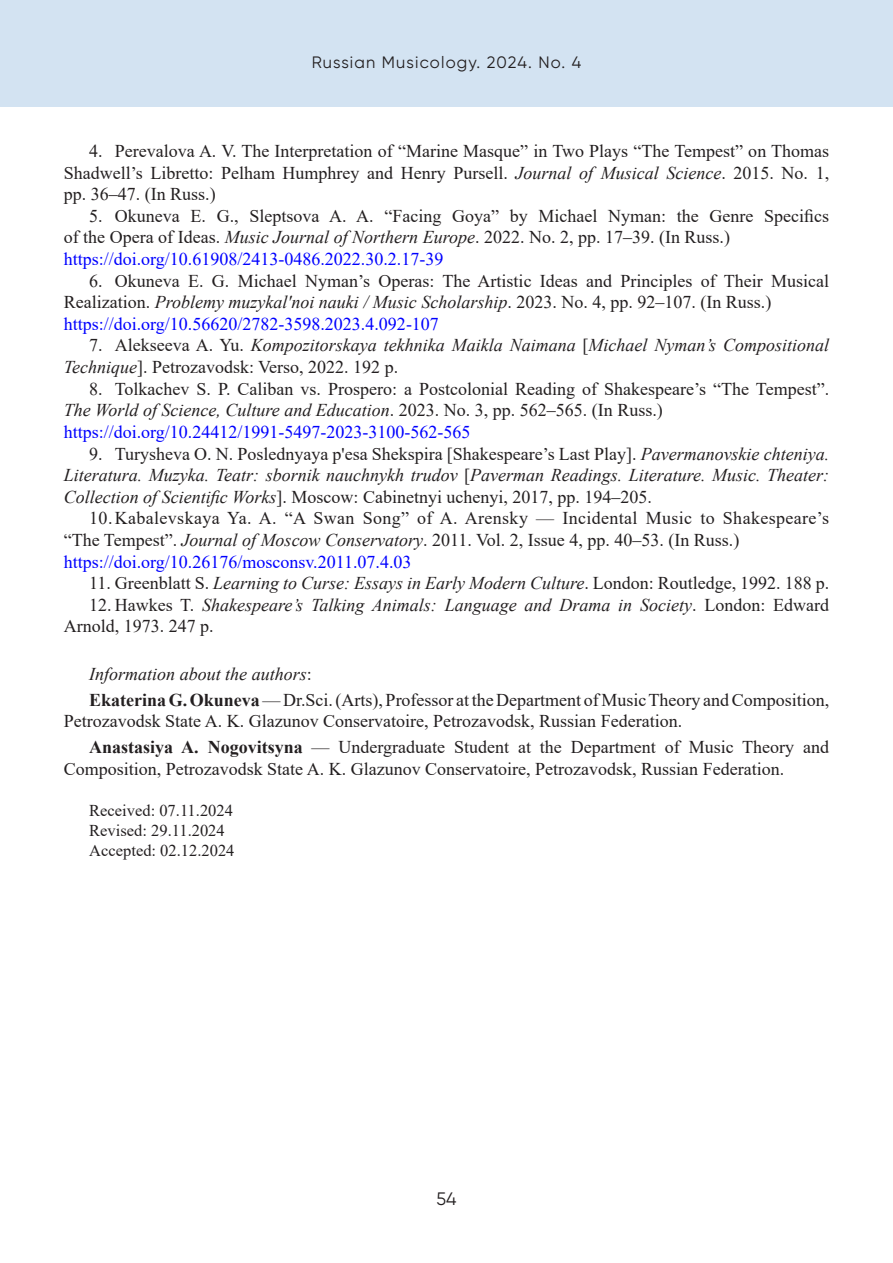
<style>
.page{position:relative;width:893px;height:1263px;background:#fff}
.page>*{position:absolute;margin:0;border:0;box-sizing:border-box;transform-origin:0 0}
.Литература{font:18px/21.6px "Times New Roman";color:#231f20}
.Литература-2{font:italic 18px/21.6px "Times New Roman";color:#231f20}
.Об_авторе{font:18px/21.6px "Times New Roman";color:#231f20}
.Литература_DOI{font:18px "Times New Roman";color:#00f}
.Литература-3{font:18px/21.6px "Times New Roman";letter-spacing:.02em;color:#231f20}
.Об_авторе-2{font:italic 18px "Times New Roman";color:#231f20}
.t1{font:18px "Gilroy";color:#231f20}
.Поступила{font:16.5px "Times New Roman";color:#231f20}
.t2{font:16.5px "Gilroy";letter-spacing:.07em;color:#231f20}
.s1{font-style:italic}
.s2{font-style:normal}
.s3{font-weight:700}
</style>
<div class="page">
<div style="left:0;top:0;width:893px;height:107px;background:#d3e3f2"></div>
<p class="t2" style="left:312px;top:53px;width:271px">Russian Musicology. 2024. No. 4</p>
<p class="Литература" style="left:64px;top:140px;width:767px;text-align:justify;text-indent:26px">4. Perevalova A. V. The Interpretation of “Marine Masque” in Two Plays “The Tempest” on Thomas Shadwell’s Libretto: Pelham Humphrey and Henry Pursell. <span class="s1">Journal of Musical Science</span>. 2015. No. 1, pp. 36‒47. (In Russ.)</p>
<p class="Литература" style="left:64px;top:204px;width:767px;text-indent:26px">5. Okuneva E. G., Sleptsova A. A. “Facing Goya” by Michael Nyman: the Genre Specifics of the Opera of Ideas. <span class="s1">Music Journal of Northern Europe</span>. 2022. No. 2, pp. 17‒39. (In Russ.)</p>
<p class="Литература_DOI" style="left:64px;top:246px;width:381px">https://doi.org/10.61908/2413-0486.2022.30.2.17-39</p>
<p class="Литература" style="left:64px;top:269px;width:767px;text-indent:26px">6. Okuneva E. G. Michael Nyman’s Operas: The Artistic Ideas and Principles of Their Musical<br>Realization. <span class="s1">Problemy muzykal'noi nauki / Music Scholarship</span>. 2023. No. 4, pp. 92‒107. (In Russ.)</p>
<p class="Литература_DOI" style="left:64px;top:311px;width:377px">https://doi.org/10.56620/2782-3598.2023.4.092-107</p>
<p class="Литература-2" style="left:64px;top:334px;width:767px;text-indent:26px"><span class="s2">7. Alekseeva A. Yu.</span> Kompozitorskaya tekhnika Maikla Naimana <span class="s2">[</span>Michael Nyman’s Compositional<br>Technique<span class="s2">]. Petrozavodsk: Verso, 2022. 192 p.</span></p>
<p class="Литература" style="left:64px;top:377px;width:767px;text-indent:26px">8. Tolkachev S. P. Caliban vs. Prospero: a Postcolonial Reading of Shakespeare’s “The Tempest”.<br><span class="s1">The World of Science, Culture and Education</span>. 2023. No. 3, pp. 562‒565. (In Russ.)</p>
<p class="Литература_DOI" style="left:64px;top:419px;width:408px">https://doi.org/10.24412/1991-5497-2023-3100-562-565</p>
<p class="Литература-2" style="left:64px;top:442px;width:767px;text-align:justify;text-indent:26px"><span class="s2">9. Turysheva O. N. Poslednyaya p'esa Shekspira [Shakespeare’s Last Play].</span> Pavermanovskie chteniya.<br>Literatura. Muzyka. Teatr: sbornik nauchnykh trudov <span class="s2">[</span>Paverman Readings. Literature. Music. Theater:<br>Collection of Scientific Works<span class="s2">]. Moscow: Cabinetnyi uchenyi, 2017, pp. 194‒205.</span></p>
<p class="Литература-3" style="left:64px;top:507px;width:767px;text-indent:26px">10.Kabalevskaya Ya. A. “A Swan Song” of A. Arensky — Incidental Music to Shakespeare’s “The Tempest”. <span class="s1">Journal of Moscow Conservatory</span>. 2011. Vol. 2, Issue 4, pp. 40‒53. (In Russ.)</p>
<p class="Литература_DOI" style="left:64px;top:549px;width:349px">https://doi.org/10.26176/mosconsv.2011.07.4.03</p>
<p class="Литература" style="left:89px;top:572px;width:741px">11. Greenblatt S. <span class="s1">Learning to Curse: Essays in Early Modern Culture</span>. London: Routledge, 1992. 188 p.</p>
<p class="Литература-2" style="left:64px;top:593px;width:767px;text-indent:26px"><span class="s2">12. Hawkes T.</span> Shakespeare’s Talking Animals: Language and Drama in Society<span class="s2">. London: Edward<br>Arnold, 1973. 247 p.</span></p>
<p class="Об_авторе-2" style="left:89px;top:661px;width:224px">Information about the authors<span class="s2">:</span></p>
<p class="Об_авторе" style="left:64px;top:688px;width:767px;text-indent:26px"><span class="s3">Ekaterina G. Okuneva</span> — Dr.Sci. (Arts), Professor at the Department of Music Theory and Composition,<br>Petrozavodsk State A. K. Glazunov Conservatoire, Petrozavodsk, Russian Federation.</p>
<p class="Об_авторе" style="left:64px;top:736px;width:767px;text-indent:26px"><span class="s3">Anastasiya A. Nogovitsyna</span> — Undergraduate Student at the Department of Music Theory and<br>Composition, Petrozavodsk State A. K. Glazunov Conservatoire, Petrozavodsk, Russian Federation.</p>
<p class="Поступила" style="left:89px;top:799px;width:145px">Received: 07.11.2024</p>
<p class="Поступила" style="left:89px;top:819px;width:137px">Revised: 29.11.2024</p>
<p class="Поступила" style="left:89px;top:838px;width:147px">Accepted: 02.12.2024</p>
<p class="t1" style="left:436px;top:1188px;width:22px">54</p>
</div>
